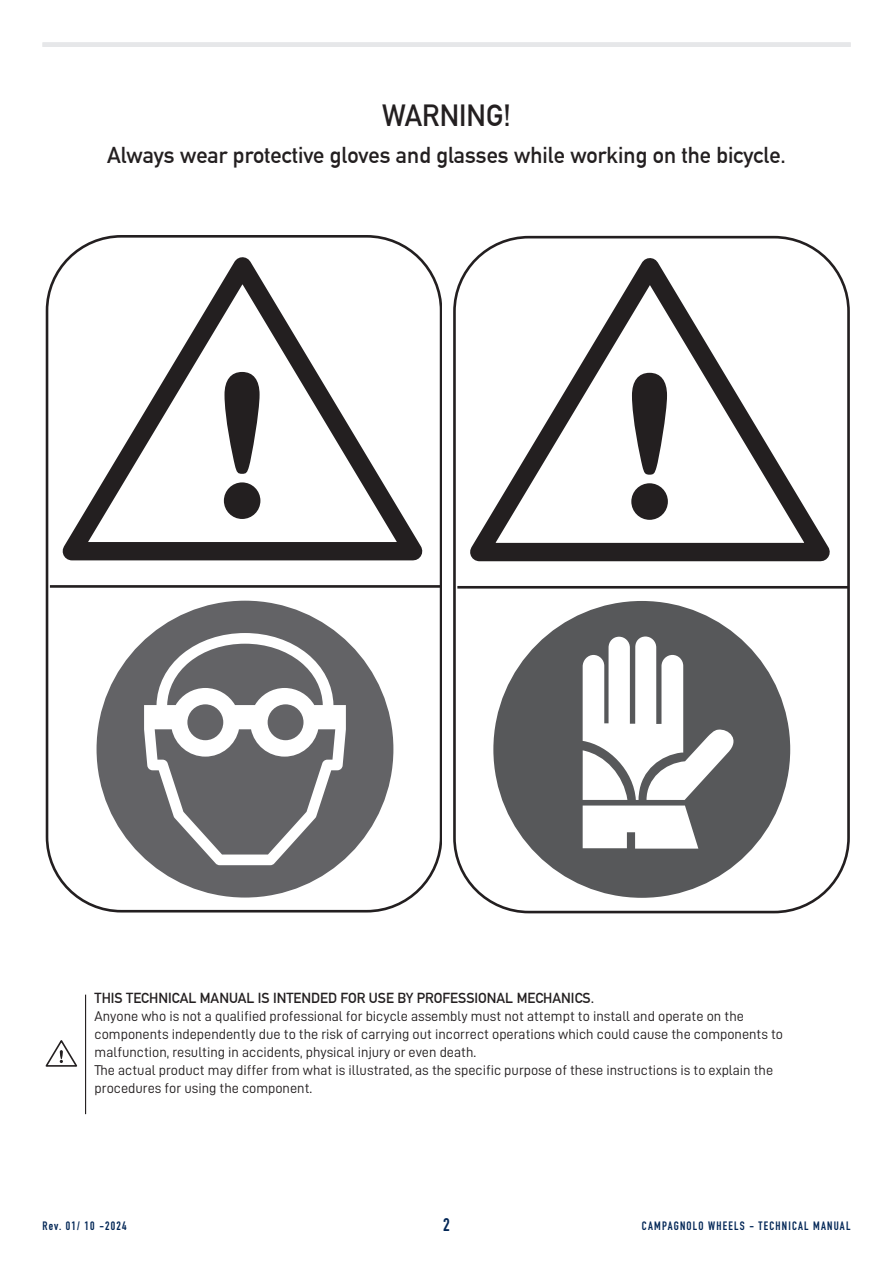
<style>
.page{position:relative;width:893px;height:1263px;background:#fff}
.page>*{position:absolute;margin:0;border:0;box-sizing:border-box;transform-origin:0 0}
.t1{font:700 30px "DIN Alternate";color:#231f20;scale:.95 1}
.t2{font:700 22.5px "DIN Alternate";color:#231f20}
.t3{font:700 18px "DIN Condensed";color:#022656}
.t4{font:14.25px/18px "D DIN";color:#231f20}
.t5{font:700 14.25px "DIN Alternate";color:#231f20}
.t6{font:700 12px "DIN Condensed";letter-spacing:.1em;color:#022656}
</style>
<div class="page">
<div style="left:43px;top:42px;width:808px;height:5px;background:#e6e7e9"></div>
<hr style="left:85px;top:995px;width:1px;height:119px;background:#231f20">
<svg style="left:46px;top:1040px;width:31px;height:27px"></svg>
<div style="left:97px;top:601px;width:296px;height:296px;background:#636366;border-radius:50%"></div>
<svg style="left:144px;top:633px;width:202px;height:232px"></svg>
<svg style="left:47px;top:235px;width:395px;height:341px"></svg>
<svg style="left:224px;top:372px;width:36px;height:147px"></svg>
<hr style="left:50px;top:585px;width:391px;height:3px;background:#231f20">
<svg style="left:454px;top:235px;width:396px;height:342px"></svg>
<svg style="left:631px;top:373px;width:37px;height:147px"></svg>
<svg style="left:455px;top:585px;width:395px;height:204px"></svg>
<div style="left:493px;top:601px;width:297px;height:297px;background:#57585a;border-radius:50%"></div>
<svg style="left:583px;top:636px;width:158px;height:213px"></svg>
<p class="t1" style="left:382px;top:93px;width:137px">WARNING!</p>
<p class="t2" style="left:107px;top:138px;width:680px">Always wear protective gloves and glasses while working on the bicycle.</p>
<p class="t5" style="left:95px;top:987px;width:501px">THIS TECHNICAL MANUAL IS INTENDED FOR USE BY PROFESSIONAL MECHANICS.</p>
<p class="t4" style="left:95px;top:1007px;width:690px">Anyone who is not a qualified professional for bicycle assembly must not attempt to install and operate on the components independently due to the risk of carrying out incorrect operations which could cause the components to malfunction, resulting in accidents, physical injury or even death.</p>
<p class="t4" style="left:95px;top:1061px;width:680px">The actual product may differ from what is illustrated, as the specific purpose of these instructions is to explain the procedures for using the component.</p>
<p class="t6" style="left:43px;top:1217px;width:86px">Rev. 01/ 10 -2024</p>
<p class="t3" style="left:443px;top:1213px;width:8px">2</p>
<p class="t6" style="left:642px;top:1217px;width:210px">CAMPAGNOLO WHEELS - TECHNICAL MANUAL</p>
</div>
